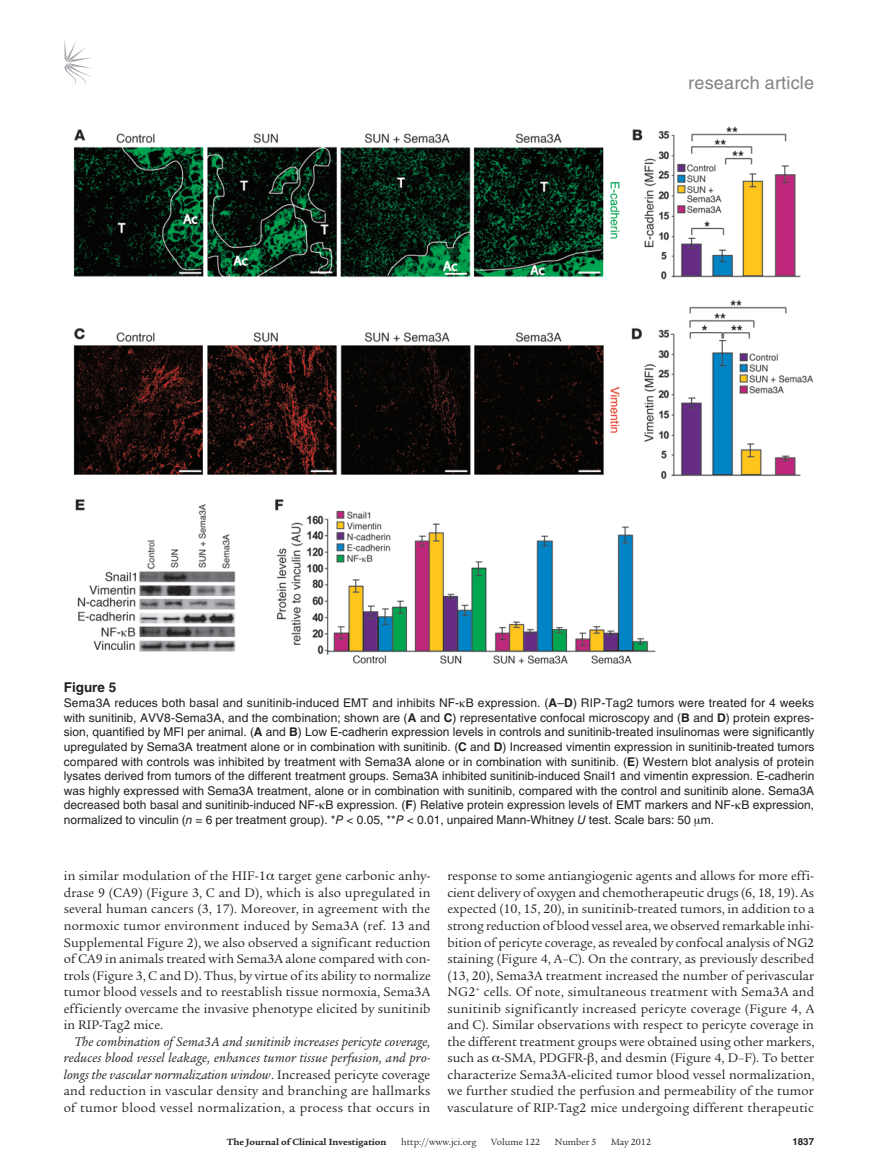
<style>
.page{position:relative;width:878px;height:1175px;background:#fff}
.page>*{position:absolute;margin:0;border:0;box-sizing:border-box;transform-origin:0 0}
.t1{font:18px "Helvetica LT Std";letter-spacing:.01em;color:#808285}
.t2{font:13.5px/16.5px "Legacy Serif Std";letter-spacing:.005em;color:#231f20;text-align:justify}
.t3{font:italic 13.5px/16.5px "Legacy Serif Std";color:#231f20;text-align:justify}
.t4{font:700 13.5px "Helvetica LT Std";color:#231f20}
.t5{font:12px/14.7px "Helvetica LT Std";color:#231f20;text-align:justify}
.t6{font:9.75px "Legacy Serif Std";color:#231f20}
.t7{font:700 9.75px "Legacy Serif Std";color:#231f20}
.t8{font:700 9.75px "Helvetica LT Std";color:#231f20}
.s1{font-weight:700}
.s2{font-style:italic}
.s3{font-style:normal}
</style>
<div class="page">
<svg style="left:64px;top:40px;width:27px;height:45px"></svg>
<img style="left:73px;top:126px;width:740px;height:538px">
<h1 class="t1" style="left:688px;top:73px;width:127px">research article</h1>
<p class="t4" style="left:64px;top:679px;width:54px">Figure 5</p>
<p class="t5" style="left:64px;top:695px;width:752px">Sema3A reduces both basal and sunitinib-induced EMT and inhibits NF- B expression. (<span class="s1">A</span>–<span class="s1">D</span>) RIP-Tag2 tumors were treated for 4 weeks with sunitinib, AVV8-Sema3A, and the combination; shown are (<span class="s1">A</span> and <span class="s1">C</span>) representative confocal microscopy and (<span class="s1">B</span> and <span class="s1">D</span>) protein expres&shy;sion, quantified by MFI per animal. (<span class="s1">A</span> and <span class="s1">B</span>) Low E-cadherin expression levels in controls and sunitinib-treated insulinomas were significantly upregulated by Sema3A treatment alone or in combination with sunitinib. (<span class="s1">C</span> and <span class="s1">D</span>) Increased vimentin expression in sunitinib-treated tumors compared with controls was inhibited by treatment with Sema3A alone or in combination with sunitinib. (<span class="s1">E</span>) Western blot analysis of protein lysates derived from tumors of the different treatment groups. Sema3A inhibited sunitinib-induced Snail1 and vimentin expression. E-cadherin was highly expressed with Sema3A treatment, alone or in combination with sunitinib, compared with the control and sunitinib alone. Sema3A decreased both basal and sunitinib-induced NF- B expression. (<span class="s1">F</span>) Relative protein expression levels of EMT markers and NF- B expression, normalized to vinculin (<span class="s2">n</span> = 6 per treatment group). *<span class="s2">P</span> &lt; 0.05, **<span class="s2">P</span> &lt; 0.01, unpaired Mann-Whitney <span class="s2">U</span> test. Scale bars: 50 m.</p>
<p class="t2" style="left:64px;top:868px;width:368px">in similar modulation of the HIF-1 target gene carbonic anhy&shy;drase 9 (CA9) (Figure 3, C and D), which is also upregulated in several human cancers (3, 17). Moreover, in agreement with the normoxic tumor environment induced by Sema3A (ref. 13 and Supplemental Figure 2), we also observed a significant reduction of CA9 in animals treated with Sema3A alone compared with con&shy;trols (Figure 3, C and D). Thus, by virtue of its ability to normalize tumor blood vessels and to reestablish tissue normoxia, Sema3A efficiently overcame the invasive phenotype elicited by sunitinib in RIP-Tag2 mice.</p>
<p class="t3" style="left:64px;top:1033px;width:368px;text-indent:11px">The combination of Sema3A and sunitinib increases pericyte coverage, reduces blood vessel leakage, enhances tumor tissue perfusion, and pro&shy;longs the vascular normalization window<span class="s3">. Increased pericyte coverage and reduction in vascular density and branching are hallmarks of tumor blood vessel normalization, a process that occurs in</span></p>
<p class="t2" style="left:447px;top:868px;width:368px">response to some antiangiogenic agents and allows for more effi&shy;cient delivery of oxygen and chemotherapeutic drugs (6, 18, 19). As expected (10, 15, 20), in sunitinib-treated tumors, in addition to a strong reduction of blood vessel area, we observed remarkable inhi&shy;bition of pericyte coverage, as revealed by confocal analysis of NG2 staining (Figure 4, A–C). On the contrary, as previously described (13, 20), Sema3A treatment increased the number of perivascular NG2<sup>+</sup> cells. Of note, simultaneous treatment with Sema3A and sunitinib significantly increased pericyte coverage (Figure 4, A and C). Similar observations with respect to pericyte coverage in the different treatment groups were obtained using other markers, such as -SMA, PDGFR- , and desmin (Figure 4, D–F). To better characterize Sema3A-elicited tumor blood vessel normalization, we further studied the perfusion and permeability of the tumor vasculature of RIP-Tag2 mice undergoing different therapeutic</p>
<p class="t7" style="left:227px;top:1135px;width:161px">The Journal of Clinical Investigation</p>
<p class="t6" style="left:401px;top:1136px;width:77px">http://www.jci.org</p>
<p class="t6" style="left:491px;top:1136px;width:50px">Volume 122</p>
<p class="t6" style="left:555px;top:1136px;width:43px">Number 5</p>
<p class="t6" style="left:611px;top:1136px;width:41px">May 2012</p>
<p class="t8" style="left:792px;top:1135px;width:23px">1837</p>
</div>
